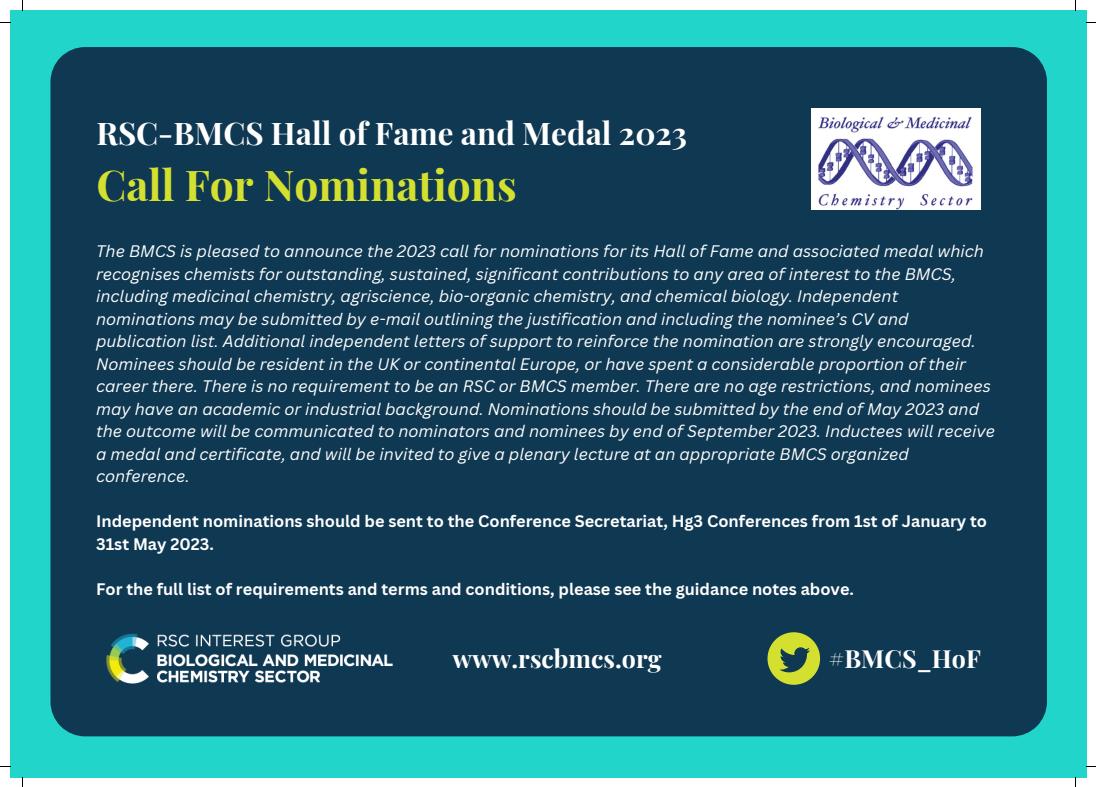
<style>
.page{position:relative;width:1096px;height:787px;background:#fff}
.page>*{position:absolute;margin:0;border:0;box-sizing:border-box;transform-origin:0 0}
.t1{font:700 42.5px "Playfair Display";color:#d4e030}
.t2{font:700 31.25px "Playfair Display";color:#fff}
.t3{font:700 25px "Playfair Display";color:#fff}
.t4{font:italic 16.25px/22.5px "Canva Sans";color:#fff}
.t5{font:700 16.25px/22.5px "Canva Sans";color:#fff}
</style>
<div class="page">
<div style="left:10px;top:10px;width:1076px;height:767px;background:#22d5ca"></div>
<div style="left:50px;top:47px;width:996px;height:689px;background:#0f3852"></div>
<img style="left:811px;top:108px;width:169px;height:101px">
<img style="left:83px;top:610px;width:347px;height:97px">
<svg style="left:767px;top:632px;width:53px;height:53px;background:#869d3d"></svg>
<h2 class="t2" style="left:96px;top:111px;width:592px">RSC-BMCS Hall of Fame and Medal 2023</h2>
<h1 class="t1" style="left:96px;top:155px;width:422px">Call For Nominations</h1>
<p class="t4" style="left:96px;top:240px;width:900px">The BMCS is pleased to announce the 2023 call for nominations for its Hall of Fame and associated medal which recognises chemists for outstanding, sustained, significant contributions to any area of interest to the BMCS, including medicinal chemistry, agriscience, bio-organic chemistry, and chemical biology. Independent nominations may be submitted by e-mail outlining the justification and including the nominee’s CV and publication list. Additional independent letters of support to reinforce the nomination are strongly encouraged.<br>Nominees should be resident in the UK or continental Europe, or have spent a considerable proportion of their career there. There is no requirement to be an RSC or BMCS member. There are no age restrictions, and nominees may have an academic or industrial background. Nominations should be submitted by the end of May 2023 and the outcome will be communicated to nominators and nominees by end of September 2023. Inductees will receive a medal and certificate, and will be invited to give a plenary lecture at an appropriate BMCS organized conference.</p>
<p class="t5" style="left:96px;top:510px;width:892px">Independent nominations should be sent to the Conference Secretariat, Hg3 Conferences from 1st of January to<br>31st May 2023.</p>
<p class="t5" style="left:96px;top:577px;width:759px">For the full list of requirements and terms and conditions, please see the guidance notes above.</p>
<h3 class="t3" style="left:452px;top:641px;width:210px">www.rscbmcs.org</h3>
<h3 class="t3" style="left:828px;top:641px;width:153px">#BMCS_HoF</h3>
</div>
